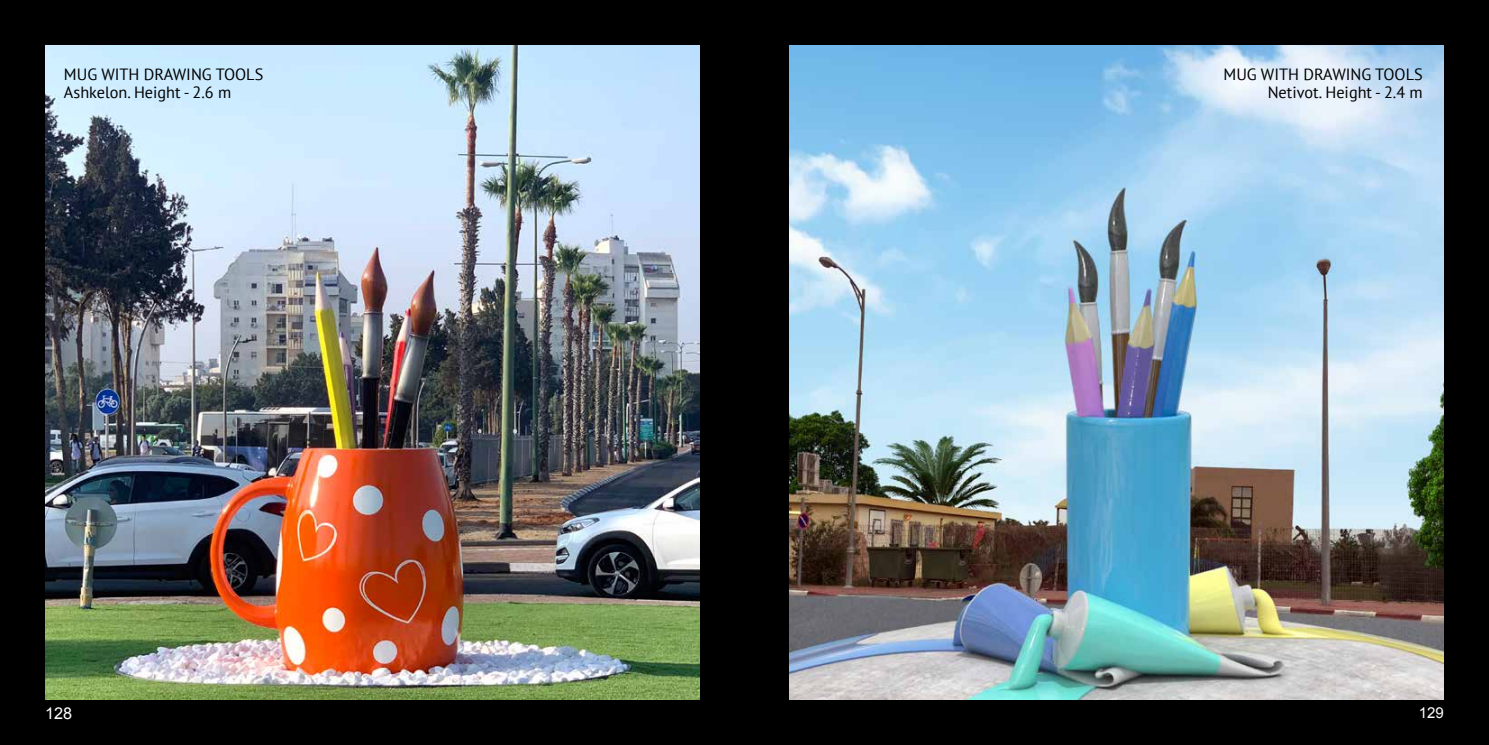
<style>
.page{position:relative;width:1489px;height:745px;background:#fff}
.page>*{position:absolute;margin:0;border:0;box-sizing:border-box;transform-origin:0 0}
.t1{font:16.25px/18.8px "PT Sans";color:#000}
.t2{font:16.25px "Arial";color:#fff}
.t3{font:15px "Arial";color:#fff}
</style>
<div class="page">
<div style="left:0;top:0;width:1488px;height:744px;background:#000"></div>
<img style="left:45px;top:45px;width:654px;height:654px">
<img style="left:789px;top:45px;width:654px;height:654px">
<p class="t1" style="left:64px;top:64px;width:201px">MUG WITH DRAWING TOOLS<br>Ashkelon. Height - 2.6 m</p>
<p class="t1" style="left:1223px;top:64px;width:201px;text-align:right">MUG WITH DRAWING TOOLS<br>Netivot. Height - 2.4 m</p>
<p class="t2" style="left:45px;top:702px;width:29px">128</p>
<p class="t3" style="left:1418px;top:702px;width:27px">129</p>
</div>
